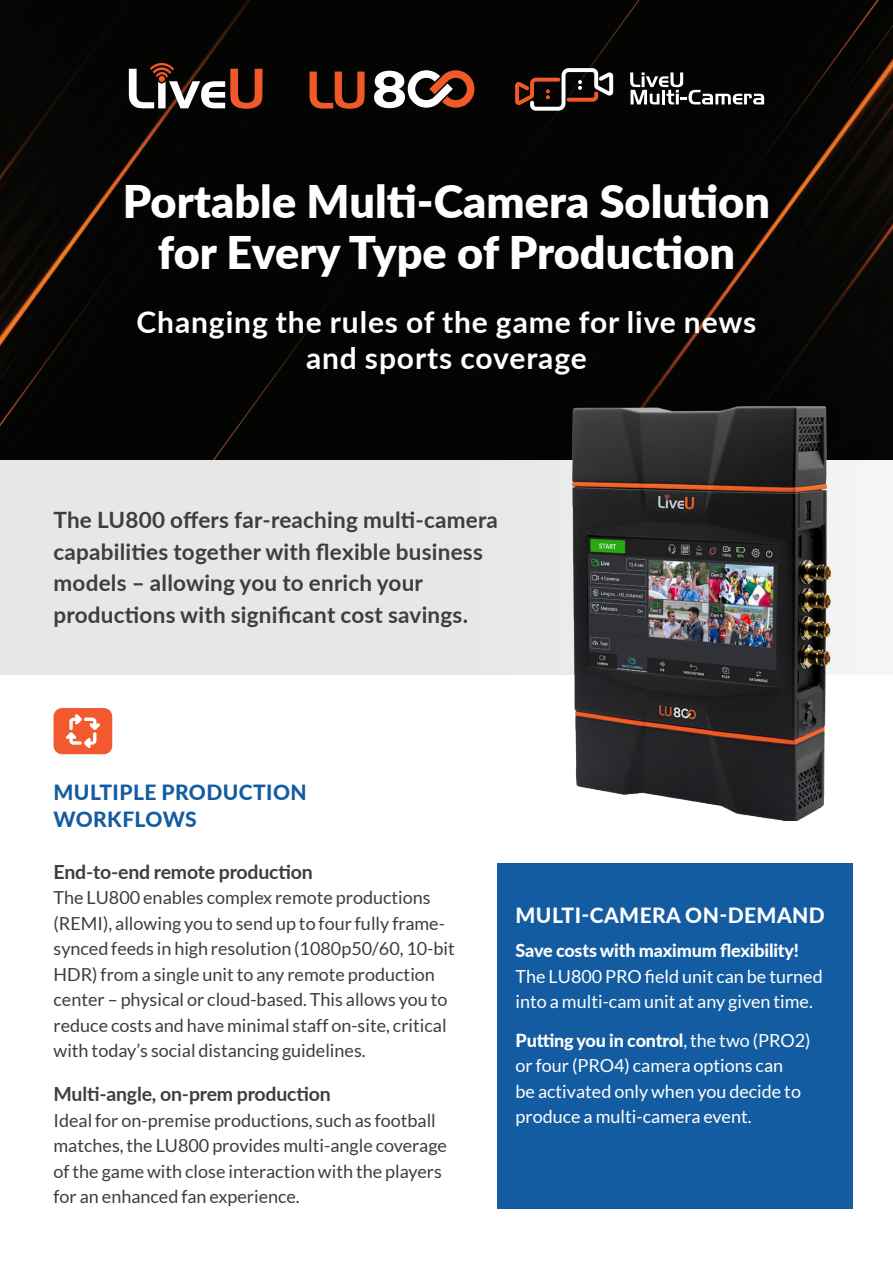
<style>
.page{position:relative;width:893px;height:1263px;background:#fff}
.page>*{position:absolute;margin:0;border:0;box-sizing:border-box;transform-origin:0 0}
.t1{font:900 45px/50.7px "Lato";color:#fff;text-align:center}
.t2{font:700 30px/36px "Lato";letter-spacing:.03em;color:#fff;text-align:center}
.t3{font:700 22.5px/31.5px "Lato";letter-spacing:.01em;color:#3e3e3f}
.t4{font:800 21px/27px "Lato";letter-spacing:.02em;color:#145ca1}
.t5{font:800 21px "Lato";letter-spacing:.02em;color:#fff}
.t6{font:700 19.5px "Lato";letter-spacing:-.01em;color:#3e3e3f}
.t7{font:18px/25.5px "Lato";color:#3e3e3f}
.t8{font:18px/25.5px "Lato";color:#fff}
.s1{font-weight:800}
</style>
<div class="page">
<div style="left:0;top:459px;width:893px;height:215px;background:linear-gradient(to bottom,#e8e9ea,#e8e9ea)"></div>
<div style="left:497px;top:863px;width:356px;height:346px;background:#145ca1"></div>
<div style="left:0;top:0;width:893px;height:459px;background:#040503"></div>
<img style="left:572px;top:406px;width:258px;height:415px">
<div style="left:54px;top:708px;width:58px;height:46px;background:#f2592e;border-radius:9px"></div>
<svg style="left:66px;top:714px;width:34px;height:34px"></svg>
<svg style="left:129px;top:63px;width:133px;height:46px"></svg>
<svg style="left:310px;top:72px;width:55px;height:37px;background:#6c2a14"></svg>
<svg style="left:374px;top:70px;width:100px;height:38px"></svg>
<svg style="left:630px;top:72px;width:134px;height:32px"></svg>
<svg style="left:515px;top:68px;width:98px;height:43px;background:#493730"></svg>
<p class="t1" style="left:123px;top:174px;width:649px">Portable Multi-Camera Solution for Every Type of Production</p>
<p class="t2" style="left:136px;top:303px;width:621px">Changing the rules of the game for live news and sports coverage</p>
<p class="t3" style="left:54px;top:503px;width:446px">The LU800 offers far-reaching multi-camera capabilities together with flexible business models – allowing you to enrich your productions with significant cost savings.</p>
<p class="t4" style="left:54px;top:778px;width:255px">MULTIPLE PRODUCTION<br>WORKFLOWS</p>
<p class="t6" style="left:54px;top:857px;width:261px">End-to-end remote production</p>
<p class="t7" style="left:54px;top:885px;width:379px">The LU800 enables complex remote productions</p>
<p class="t7" style="left:54px;top:936px;width:403px">synced feeds in high resolution (1080p50/60, 10-bit</p>
<p class="t7" style="left:54px;top:910px;width:393px">(REMI ,) allowing you to send up to four fully frame-</p>
<p class="t7" style="left:54px;top:961px;width:395px">HDR) from a single unit to any remote production center – physical or cloud-based. This allows you to reduce costs and have minimal staff on-site, critical with today s’ social distancing guidelines.</p>
<p class="t6" style="left:54px;top:1080px;width:279px">Multi-angle, on-prem production</p>
<p class="t7" style="left:54px;top:1107px;width:395px">Ideal for on-premise productions, such as football matches, the LU800 provides multi-angle coverage of the game with close interaction with the players for an enhanced fan experience.</p>
<p class="t5" style="left:516px;top:900px;width:311px">MULTI-CAMERA ON-DEMAND</p>
<p class="t8" style="left:516px;top:938px;width:309px"><span class="s1">Save costs with maximum flexibility!<br></span>The LU800 PRO field unit can be turned into a multi-cam unit at any given time.</p>
<p class="t8" style="left:516px;top:1027px;width:296px"><span class="s1">Putting you in control</span>, the two (PRO (2 or four (PRO4) camera options can<br>be activated only when you decide to produce a multi-camera event.</p>
</div>
